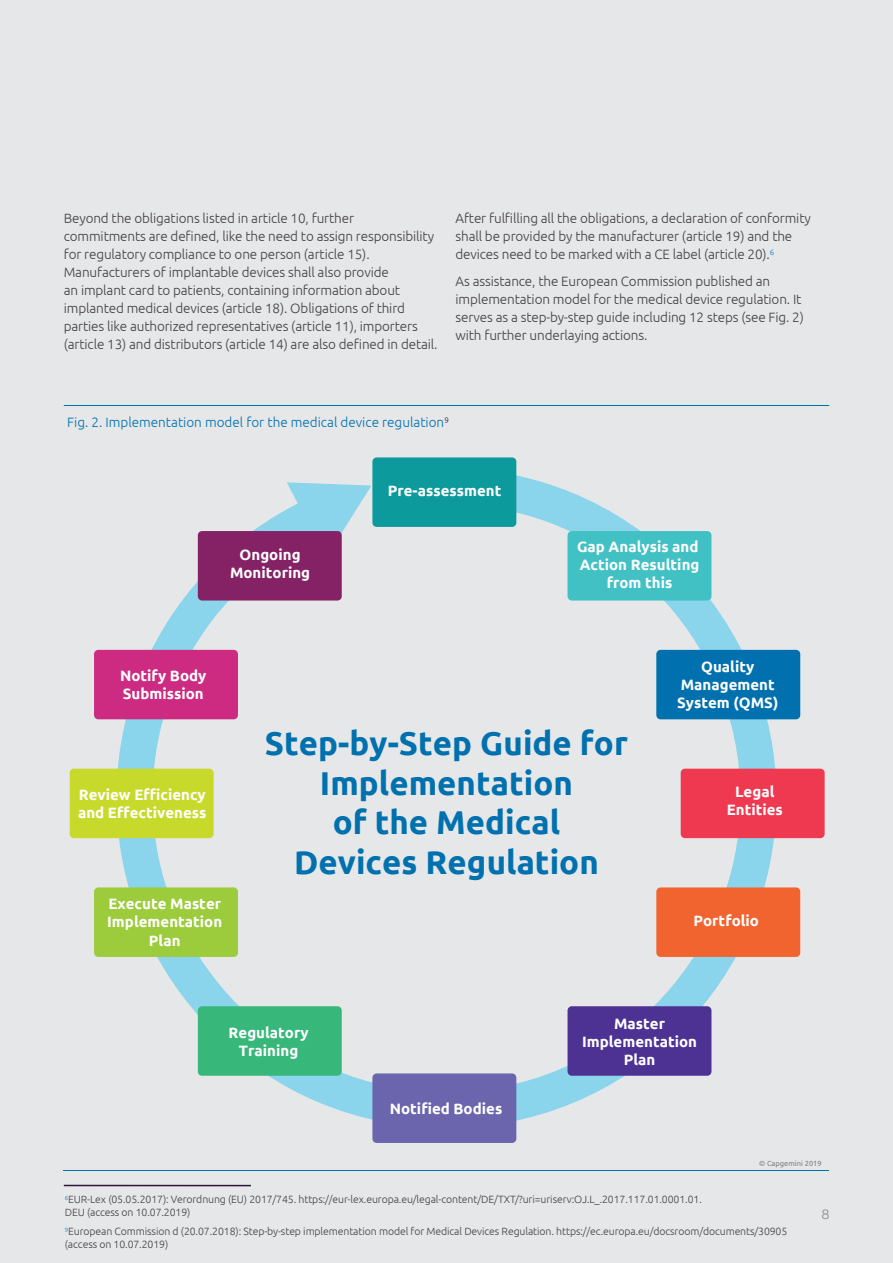
<style>
.page{position:relative;width:893px;height:1263px;background:#e6e7e8}
.page>*{position:absolute;margin:0;border:0;box-sizing:border-box;transform-origin:0 0}
.t1{font:700 33px/39.6px "Ubuntu";color:#0071ae;text-align:center}
.t2{font:700 15px/18px "Ubuntu";color:#fff;text-align:center}
.t3{font:300 13.5px/18px "Ubuntu";letter-spacing:-.01em;color:#414042}
.t4{font:300 13.5px "Ubuntu";color:#0071ae}
.t5{font:300 13.5px "Helvetica Neue LT Std";color:#808285}
.t6{font:300 10.5px/12.6px "Ubuntu";letter-spacing:-.01em;color:#414042}
.t7{font:7.5px "Ubuntu";color:#7c7e81}
</style>
<div class="page">
<hr style="left:64px;top:405px;width:765px;height:1px;background:#0071ae">
<hr style="left:64px;top:1170px;width:765px;height:1px;background:#0071ae">
<svg style="left:117px;top:468px;width:659px;height:660px"></svg>
<div style="left:372px;top:457px;width:144px;height:70px;background:#0d9a9c;border-radius:4px"></div>
<div style="left:372px;top:1073px;width:144px;height:70px;background:#6b65ad;border-radius:4px"></div>
<div style="left:567px;top:531px;width:144px;height:69px;background:#42c1c5;border-radius:4px"></div>
<div style="left:656px;top:650px;width:144px;height:69px;background:#0071ae;border-radius:4px"></div>
<div style="left:681px;top:769px;width:144px;height:69px;background:#ef3950;border-radius:4px"></div>
<div style="left:656px;top:887px;width:144px;height:70px;background:#f2642f;border-radius:4px"></div>
<div style="left:567px;top:1006px;width:144px;height:70px;background:#4d3293;border-radius:4px"></div>
<div style="left:198px;top:531px;width:144px;height:69px;background:#852165;border-radius:4px"></div>
<div style="left:94px;top:650px;width:144px;height:69px;background:#cc2b81;border-radius:4px"></div>
<div style="left:70px;top:769px;width:144px;height:69px;background:#c7da2c;border-radius:4px"></div>
<div style="left:94px;top:887px;width:144px;height:70px;background:#9ccb3b;border-radius:4px"></div>
<div style="left:198px;top:1006px;width:144px;height:70px;background:#38b77a;border-radius:4px"></div>
<hr style="left:64px;top:1185px;width:187px;height:1px;background:#2b143d">
<p class="t3" style="left:64px;top:209px;width:375px">Beyond the obligations listed in article 10, further commitments are defined, like the need to assign responsibility for regulatory compliance to one person (article 15).<br>Manufacturers of implantable devices shall also provide<br>an implant card to patients, containing information about implanted medical devices (article 18). Obligations of third parties like authorized representatives (article 11), importers (article 13) and distributors (article 14) are also defined in detail.</p>
<p class="t3" style="left:455px;top:209px;width:357px">After fulfilling all the obligations, a declaration of conformity shall be provided by the manufacturer (article 19) and the devices need to be marked with a CE label (article 20).<sup>6</sup></p>
<p class="t3" style="left:455px;top:272px;width:350px">As assistance, the European Commission published an implementation model for the medical device regulation. It serves as a step-by-step guide including 12 steps (see Fig. 2) with further underlaying actions.</p>
<p class="t4" style="left:67px;top:414px;width:383px">Fig. 2. Implementation model for the medical device regulation<sup>9</sup></p>
<p class="t2" style="left:230px;top:545px;width:82px">Ongoing<br>Monitoring</p>
<p class="t2" style="left:388px;top:481px;width:115px">Pre-assessment</p>
<p class="t2" style="left:577px;top:538px;width:124px">Gap Analysis and<br>Action Resulting from this</p>
<p class="t2" style="left:120px;top:666px;width:88px;text-align:left">Notify Body<br>Submission</p>
<p class="t2" style="left:78px;top:785px;width:130px;text-align:left">Review Efficiency and Effectiveness</p>
<p class="t2" style="left:107px;top:895px;width:117px">Execute Master<br>Implementation<br>Plan</p>
<h1 class="t1" style="left:265px;top:723px;width:364px">Step-by-Step Guide for<br>Implementation<br>of the Medical<br>Devices Regulation</h1>
<p class="t2" style="left:677px;top:657px;width:103px">Quality<br>Management<br>System (QMS)</p>
<p class="t2" style="left:727px;top:782px;width:58px">Legal<br>Entities</p>
<p class="t2" style="left:693px;top:911px;width:67px">Portfolio</p>
<p class="t2" style="left:229px;top:1023px;width:82px">Regulatory<br>Training</p>
<p class="t2" style="left:390px;top:1100px;width:114px">Notified Bodies</p>
<p class="t2" style="left:582px;top:1014px;width:117px">Master<br>Implementation<br>Plan</p>
<p class="t7" style="left:759px;top:1158px;width:64px">© Capgemini 2019</p>
<p class="t6" style="left:65px;top:1193px;width:639px"><sup>6</sup>EUR-Lex (05.05.2017): Verordnung (EU) 2017/745. https://eur-lex.europa.eu/legal-content/DE/TXT/?uri=uriserv:OJ.L_.2017.117.01.0001.01.<br>DEU (access on 10.07.2019)</p>
<p class="t6" style="left:65px;top:1225px;width:724px"><sup>9</sup>European Commission d (20.07.2018): Step-by-step implementation model for Medical Devices Regulation. https://ec.europa.eu/docsroom/documents/30905 (access on 10.07.2019)</p>
<p class="t5" style="left:822px;top:1206px;width:9px">8</p>
</div>
